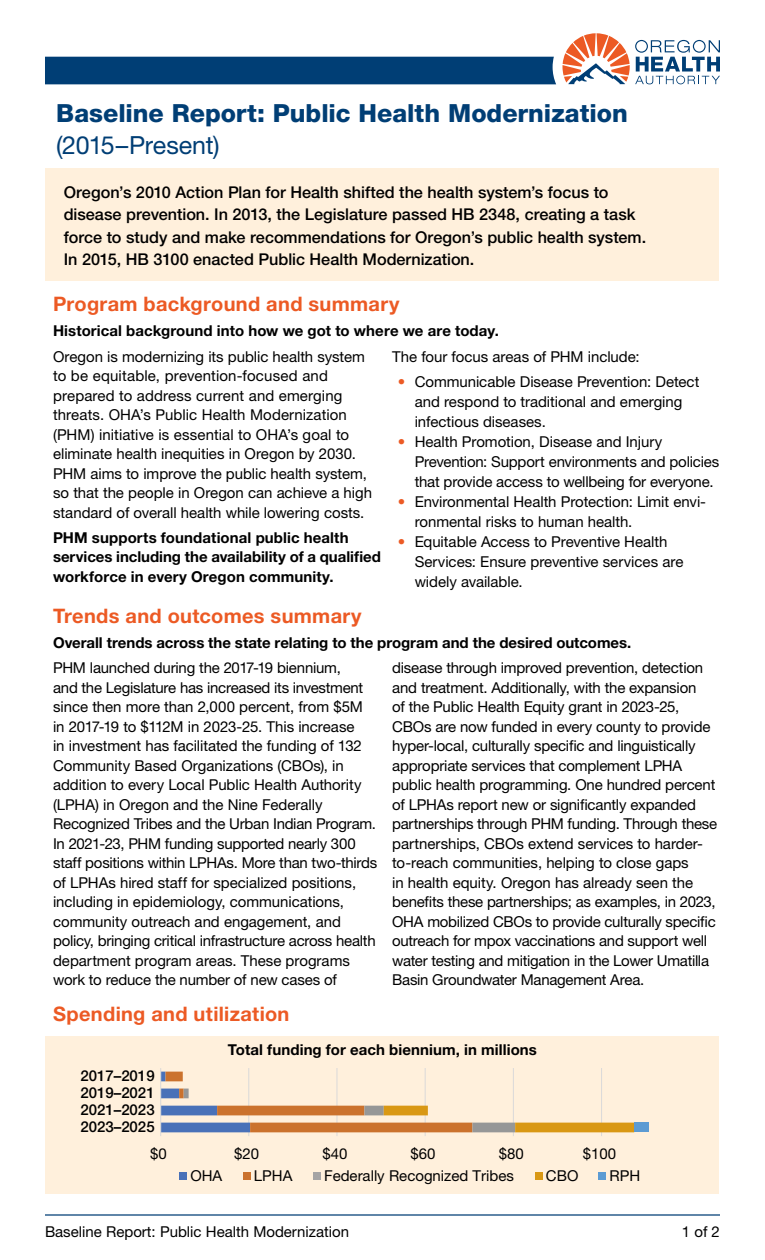
<style>
.page{position:relative;width:765px;height:1260px;background:#fff}
.page>*{position:absolute;margin:0;border:0;box-sizing:border-box;transform-origin:0 0}
.t1{font:800 25px/31.2px "Helvetica Neue LT Std";color:#003e75}
.t2{font:700 20px "Helvetica Neue LT Std";letter-spacing:.015em;color:#ec5a24}
.t3{font:500 16.25px/22.5px "Helvetica Neue LT Std";color:#000}
.paragraph{font:15px/19.5px "Helvetica Neue LT Std";letter-spacing:-.005em;color:#000}
.paragraph-2{font:700 15px/19.5px "Helvetica Neue LT Std";color:#000}
.t4{font:500 15px/17px "Helvetica Neue LT Std";letter-spacing:.005em;color:#000;text-align:justify}
.s1{font-weight:400}
.s2{font-weight:700;color:#ec5a24}
</style>
<div class="page">
<hr style="left:45px;top:1214px;width:675px;height:2px;background:#003e75">
<div style="left:45px;top:57px;width:511px;height:27px;background:#003e75"></div>
<svg style="left:563px;top:33px;width:157px;height:51px"></svg>
<div style="left:46px;top:168px;width:673px;height:113px;background:#fff0dc"></div>
<div style="left:46px;top:1037px;width:673px;height:157px;background:#fff0dc"></div>
<hr style="left:601px;top:1068px;width:1px;height:68px;background:#dad9d9">
<hr style="left:513px;top:1068px;width:1px;height:68px;background:#dad9d9">
<hr style="left:425px;top:1068px;width:1px;height:68px;background:#dad9d9">
<hr style="left:337px;top:1068px;width:1px;height:68px;background:#dad9d9">
<hr style="left:248px;top:1068px;width:1px;height:68px;background:#dad9d9">
<svg style="left:161px;top:1072px;width:473px;height:60px"></svg>
<div style="left:634px;top:1123px;width:15px;height:9px;background:#5c9bd3"></div>
<hr style="left:160px;top:1068px;width:1px;height:68px;background:#dad9d9">
<div style="left:179px;top:1173px;width:8px;height:7px;background:#4971b8"></div>
<div style="left:243px;top:1173px;width:8px;height:7px;background:#cb722d"></div>
<div style="left:313px;top:1173px;width:8px;height:7px;background:#a5a4a5"></div>
<div style="left:535px;top:1173px;width:8px;height:7px;background:#d99814"></div>
<div style="left:599px;top:1173px;width:7px;height:7px;background:#5c9bd3"></div>
<h1 class="t1" style="left:56px;top:98px;width:573px">Baseline Report: Public Health Modernization <span class="s1">(2015–Present)</span></h1>
<h1 class="t3" style="left:64px;top:180px;width:584px">Oregon’s 2010 Action Plan for Health shifted the health system’s focus to disease prevention. In 2013, the Legislature passed HB 2348, creating a task force to study and make recommendations for Oregon’s public health system.<br>In 2015, HB 3100 enacted Public Health Modernization.</h1>
<h2 class="t2" style="left:53px;top:292px;width:348px">Program background and summary</h2>
<p class="paragraph-2" style="left:53px;top:321px;width:447px">Historical background into how we got to where we are today.</p>
<p class="paragraph" style="left:53px;top:346px;width:320px">Oregon is modernizing its public health system to be equitable, prevention-focused and prepared to address current and emerging threats. OHA’s Public Health Modernization (PHM) initiative is essential to OHA’s goal to eliminate health inequities in Oregon by 2030.<br>PHM aims to improve the public health system, so that the people in Oregon can achieve a high standard of overall health while lowering costs.</p>
<p class="paragraph-2" style="left:53px;top:527px;width:329px">PHM supports foundational public health services including the availability of a qualified workforce in every Oregon community.</p>
<p class="paragraph" style="left:392px;top:346px;width:249px">The four focus areas of PHM include:</p>
<p class="paragraph" style="left:415px;top:372px;width:286px;line-height:20px;text-indent:-17px"><span class="s2">•</span> Communicable Disease Prevention: Detect and respond to traditional and emerging infectious diseases.</p>
<p class="paragraph" style="left:415px;top:432px;width:306px;line-height:20px;text-indent:-17px"><span class="s2">•</span> Health Promotion, Disease and Injury<br>Prevention: Support environments and policies that provide access to wellbeing for everyone.</p>
<p class="paragraph" style="left:415px;top:492px;width:293px;line-height:20px;text-indent:-17px"><span class="s2">•</span> Environmental Health Protection: Limit envi&shy;ronmental risks to human health.</p>
<p class="paragraph" style="left:415px;top:532px;width:270px;line-height:20px;text-indent:-17px"><span class="s2">•</span> Equitable Access to Preventive Health<br>Services: Ensure preventive services are widely available.</p>
<h2 class="t2" style="left:53px;top:603px;width:310px">Trends and outcomes summary</h2>
<p class="paragraph-2" style="left:53px;top:632px;width:580px">Overall trends across the state relating to the program and the desired outcomes.</p>
<p class="paragraph" style="left:53px;top:658px;width:326px">PHM launched during the 2017-19 biennium,<br>and the Legislature has increased its investment since then more than 2,000 percent, from $5M in 2017-19 to $112M in 2023-25. This increase<br>in investment has facilitated the funding of 132<br>Community Based Organizations (CBOs), in addition to every Local Public Health Authority (LPHA) in Oregon and the Nine Federally Recognized Tribes and the Urban Indian Program.<br>In 2021-23, PHM funding supported nearly 300 staff positions within LPHAs. More than two-thirds of LPHAs hired staff for specialized positions, including in epidemiology, communications, community outreach and engagement, and policy, bringing critical infrastructure across health department program areas. These programs work to reduce the number of new cases of</p>
<p class="paragraph" style="left:392px;top:658px;width:327px">disease through improved prevention, detection and treatment. Additionally, with the expansion<br>of the Public Health Equity grant in 2023-25, CBOs are now funded in every county to provide hyper-local, culturally specific and linguistically appropriate services that complement LPHA public health programming. One hundred percent of LPHAs report new or significantly expanded partnerships through PHM funding. Through these partnerships, CBOs extend services to harder&shy;to-reach communities, helping to close gaps<br>in health equity. Oregon has already seen the benefits these partnerships; as examples, in 2023, OHA mobilized CBOs to provide culturally specific outreach for mpox vaccinations and support well water testing and mitigation in the Lower Umatilla Basin Groundwater Management Area.</p>
<h2 class="t2" style="left:53px;top:1001px;width:238px">Spending and utilization</h2>
<h3 class="paragraph-2" style="left:228px;top:1039px;width:311px">Total funding for each biennium, in millions</h3>
<p class="t4" style="left:80px;top:1067px;width:76px">2017–2019<br>2019–2021<br>2021–2023<br>2023–2025</p>
<p class="paragraph" style="left:150px;top:1143px;width:18px">$0</p>
<p class="paragraph" style="left:234px;top:1143px;width:26px">$20</p>
<p class="paragraph" style="left:322px;top:1143px;width:26px">$40</p>
<p class="paragraph" style="left:411px;top:1143px;width:26px">$60</p>
<p class="paragraph" style="left:499px;top:1143px;width:26px">$80</p>
<p class="paragraph" style="left:583px;top:1143px;width:35px">$100</p>
<p class="paragraph" style="left:190px;top:1166px;width:33px">OHA</p>
<p class="paragraph" style="left:254px;top:1166px;width:40px">LPHA</p>
<p class="paragraph" style="left:324px;top:1166px;width:191px">Federally Recognized Tribes</p>
<p class="paragraph" style="left:546px;top:1166px;width:34px">CBO</p>
<p class="paragraph" style="left:609px;top:1166px;width:32px">RPH</p>
<p class="paragraph" style="left:45px;top:1222px;width:306px">Baseline Report: Public Health Modernization</p>
<p class="paragraph" style="left:682px;top:1222px;width:40px">1 of 2</p>
</div>
